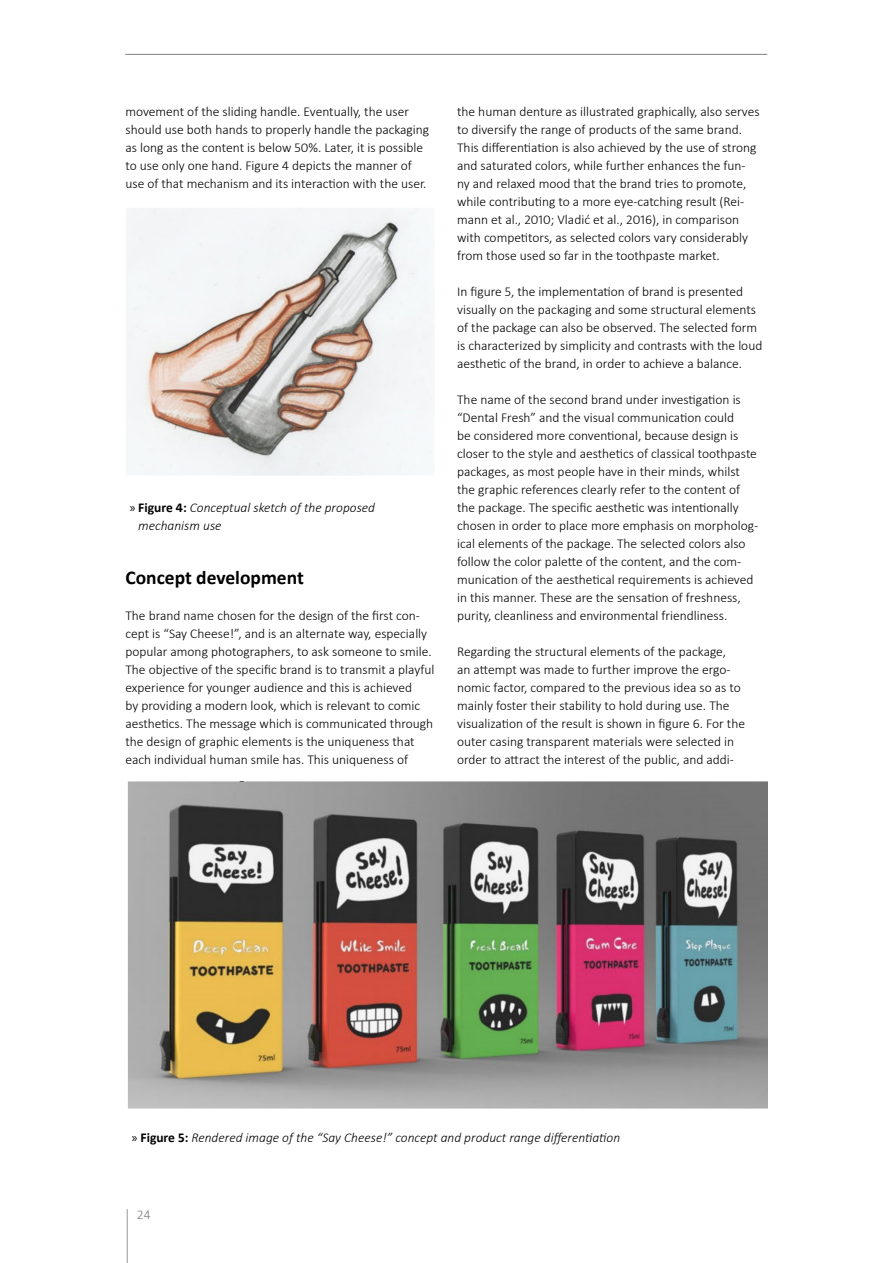
<style>
.page{position:relative;width:893px;height:1263px;background:#fff}
.page>*{position:absolute;margin:0;border:0;box-sizing:border-box;transform-origin:0 0}
.t1{font:700 19.5px "Calibri";color:#000}
.t2{font:300 13.5px/18px "Calibri";color:#000}
.t3{font:italic 300 13.5px/18px "Calibri";color:#000}
.t4{font:300 13.5px "Calibri";color:#77787b}
.s1{font-family:"Myriad Pro";font-weight:400;font-style:normal}
.s2{font-weight:700;font-style:normal}
</style>
<div class="page">
<hr style="left:127px;top:1209px;width:1px;height:54px;background:#939598">
<hr style="left:125px;top:54px;width:642px;height:1px;background:#808285">
<img style="left:126px;top:208px;width:308px;height:268px">
<img style="left:128px;top:782px;width:639px;height:326px">
<p class="t2" style="left:125px;top:102px;width:305px">movement of the sliding handle. Eventually, the user should use both hands to properly handle the packaging as long as the content is below 50%. Later, it is possible to use only one hand. Figure 4 depicts the manner of use of that mechanism and its interaction with the user.</p>
<p class="t3" style="left:138px;top:498px;width:238px;text-indent:-9px"><span class="s1">»</span> <span class="s2">Figure 4:</span> Conceptual sketch of the proposed mechanism use</p>
<h1 class="t1" style="left:125px;top:564px;width:180px">Concept development</h1>
<p class="t2" style="left:125px;top:606px;width:310px">The brand name chosen for the design of the first con&shy;cept is “Say Cheese!”, and is an alternate way, especially popular among photographers, to ask someone to smile.<br>The objective of the specific brand is to transmit a playful experience for younger audience and this is achieved<br>by providing a modern look, which is relevant to comic aesthetics. The message which is communicated through the design of graphic elements is the uniqueness that each individual human smile has. This uniqueness of</p>
<p class="t2" style="left:457px;top:102px;width:304px">the human denture as illustrated graphically, also serves to diversify the range of products of the same brand.<br>This differentiation is also achieved by the use of strong and saturated colors, while further enhances the fun&shy;ny and relaxed mood that the brand tries to promote, while contributing to a more eye-catching result (Rei&shy;mann et al., 2010; Vladić et al., 2016), in comparison with competitors, as selected colors vary considerably from those used so far in the toothpaste market.</p>
<p class="t2" style="left:457px;top:282px;width:307px">In figure 5, the implementation of brand is presented visually on the packaging and some structural elements of the package can also be observed. The selected form is characterized by simplicity and contrasts with the loud aesthetic of the brand, in order to achieve a balance.</p>
<p class="t2" style="left:457px;top:390px;width:303px">The name of the second brand under investigation is “Dental Fresh” and the visual communication could<br>be considered more conventional, because design is closer to the style and aesthetics of classical toothpaste packages, as most people have in their minds, whilst the graphic references clearly refer to the content of the package. The specific aesthetic was intentionally chosen in order to place more emphasis on morpholog&shy;ical elements of the package. The selected colors also follow the color palette of the content, and the com&shy;munication of the aesthetical requirements is achieved in this manner. These are the sensation of freshness, purity, cleanliness and environmental friendliness.</p>
<p class="t2" style="left:457px;top:642px;width:289px">Regarding the structural elements of the package,<br>an attempt was made to further improve the ergo&shy;nomic factor, compared to the previous idea so as to mainly foster their stability to hold during use. The visualization of the result is shown in figure 6. For the outer casing transparent materials were selected in order to attract the interest of the public, and addi-</p>
<p class="t3" style="left:132px;top:1128px;width:490px"><span class="s1">»</span> <span class="s2">Figure 5:</span> Rendered image of the “Say Cheese!” concept and product range differentiation</p>
<p class="t4" style="left:137px;top:1206px;width:15px">24</p>
</div>
